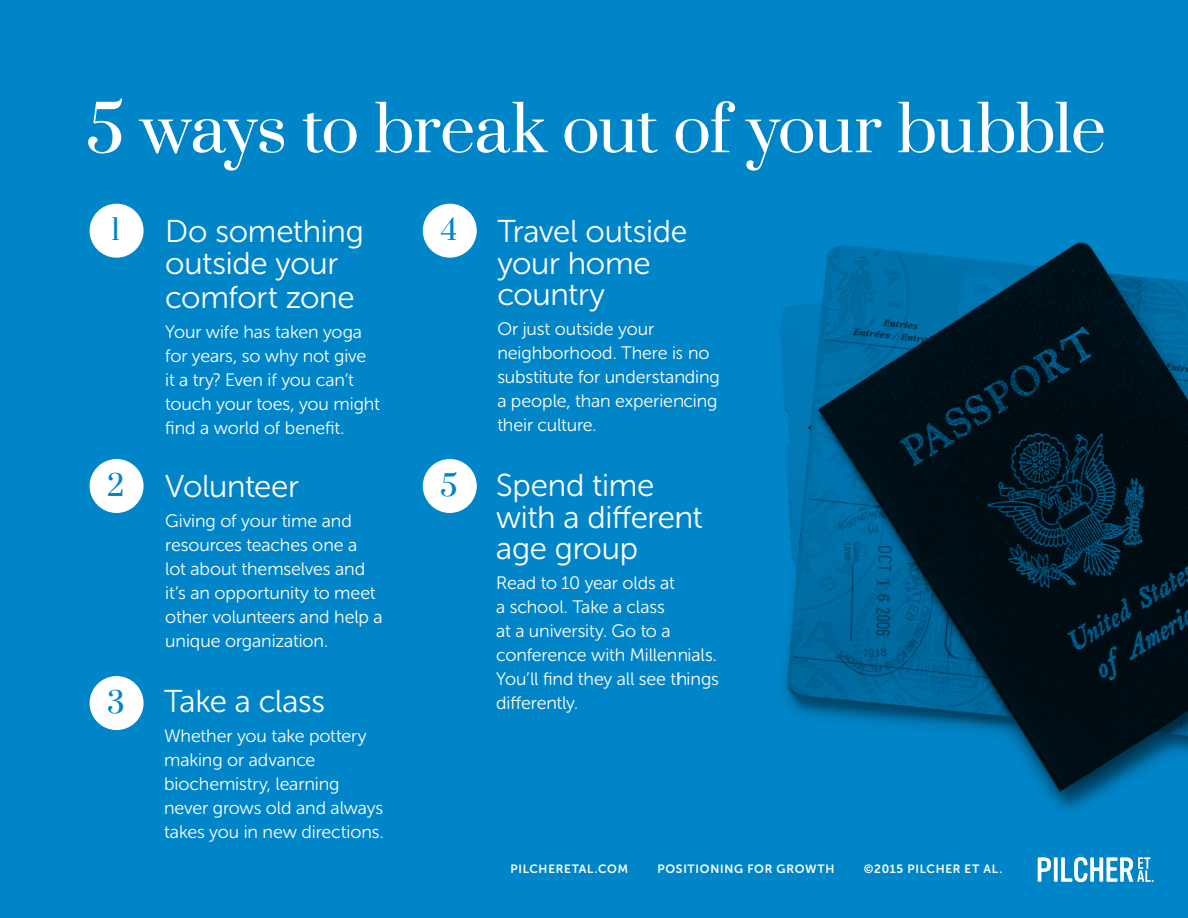
<style>
.page{position:relative;width:1188px;height:918px;background:#0085c8}
.page>*{position:absolute;margin:0;border:0;box-sizing:border-box;transform-origin:0 0}
.t1{font:63px "Prata";letter-spacing:-.02em;color:#fff}
.t2{font:31.5px/31.5px "Museo Sans Rounded 300";letter-spacing:-.01em;color:#fff}
.t3{font:28.5px "Prata";color:#0085c8}
.t4{font:18px/24px "Museo Sans Rounded 300";letter-spacing:-.005em;color:#fff}
.t5{font:12px "Museo Sans Rounded 700";letter-spacing:.065em;color:#fff}
</style>
<div class="page">
<div style="left:90px;top:204px;width:54px;height:54px;background:#fff;border-radius:50%"></div>
<div style="left:90px;top:676px;width:54px;height:54px;background:#fff;border-radius:50%"></div>
<div style="left:423px;top:459px;width:54px;height:54px;background:#fff;border-radius:50%"></div>
<div style="left:423px;top:204px;width:54px;height:54px;background:#fff;border-radius:50%"></div>
<div style="left:90px;top:459px;width:54px;height:54px;background:#fff;border-radius:50%"></div>
<svg style="left:1038px;top:857px;width:116px;height:25px"></svg>
<img style="left:781px;top:242px;width:407px;height:568px">
<h1 class="t1" style="left:87px;top:90px;width:1021px">5 ways to break out of your bubble</h1>
<h3 class="t3" style="left:111px;top:212px;width:11px">1</h3>
<h2 class="t2" style="left:165px;top:216px;width:200px">Do something outside your</h2>
<h2 class="t2" style="left:165px;top:282px;width:191px">comfort zone</h2>
<p class="t4" style="left:165px;top:320px;width:216px">Your wife has taken yoga for years, so why not give it a try? Even if you can’t touch your toes, you might find a world of benefit.</p>
<h3 class="t3" style="left:441px;top:212px;width:18px">4</h3>
<h2 class="t2" style="left:497px;top:216px;width:192px">Travel outside your home country</h2>
<p class="t4" style="left:497px;top:317px;width:224px">Or just outside your neighborhood. There is no substitute for understanding a people, than experiencing their culture.</p>
<h3 class="t3" style="left:107px;top:467px;width:19px">2</h3>
<h3 class="t3" style="left:107px;top:684px;width:19px">3</h3>
<h2 class="t2" style="left:165px;top:471px;width:135px">Volunteer</h2>
<p class="t4" style="left:165px;top:509px;width:219px">Giving of your time and resources teaches one a<br>lot about themselves and it’s an opportunity to meet other volunteers and help a unique organization.</p>
<h2 class="t2" style="left:164px;top:686px;width:163px">Take a class</h2>
<p class="t4" style="left:164px;top:724px;width:221px">Whether you take pottery making or advance biochemistry, learning never grows old and always takes you in new directions.</p>
<h3 class="t3" style="left:440px;top:467px;width:19px">5</h3>
<h2 class="t2" style="left:496px;top:470px;width:208px">Spend time with a different age group</h2>
<p class="t4" style="left:496px;top:571px;width:224px">Read to 10 year olds at<br>a school. Take a class<br>at a university. Go to a conference with Millennials.<br>You’ll find they all see things differently.</p>
<p class="t5" style="left:510px;top:862px;width:119px">PILCHERETAL.COM</p>
<p class="t5" style="left:657px;top:862px;width:179px">POSITIONING FOR GROWTH</p>
<p class="t5" style="left:864px;top:862px;width:140px">©2015 PILCHER ET AL.</p>
</div>
